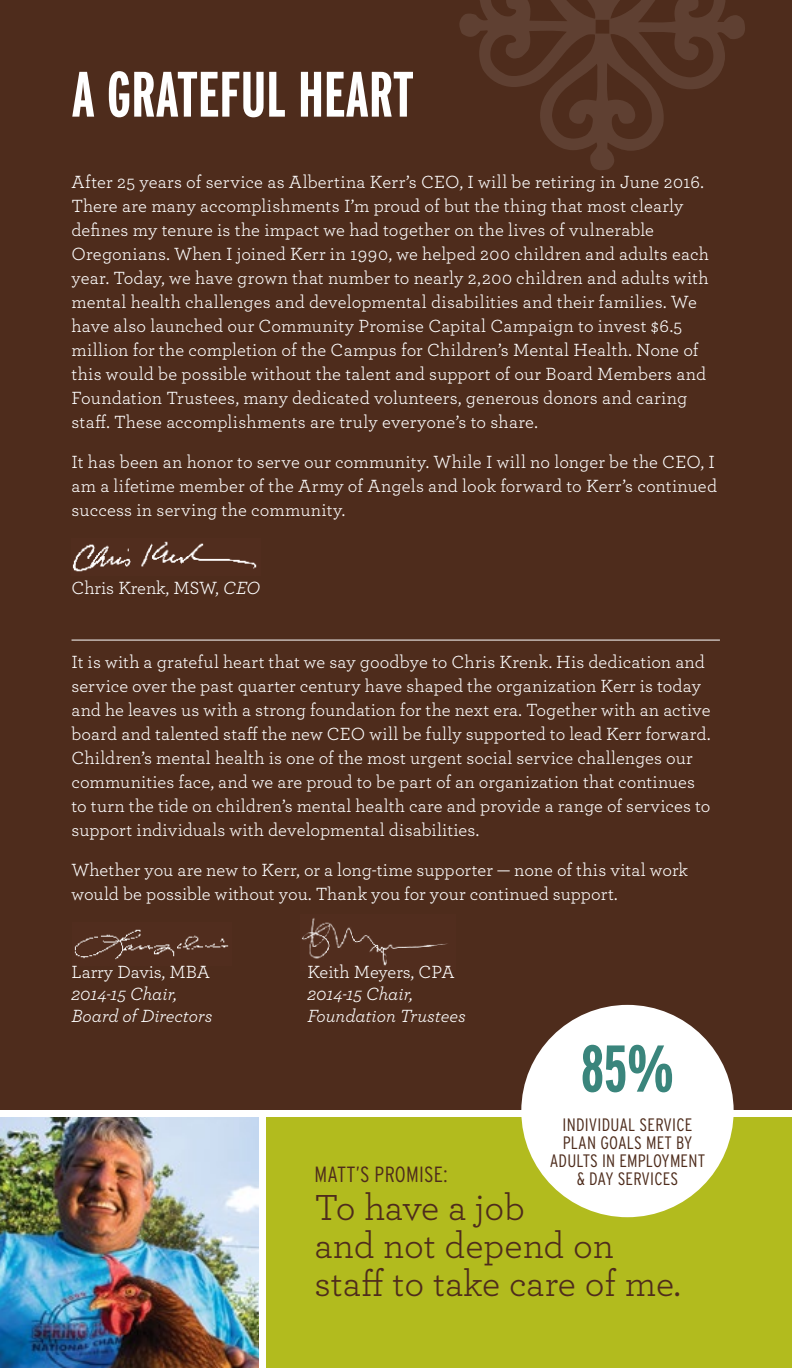
<style>
.page{position:relative;width:792px;height:1368px;background:#fff}
.page>*{position:absolute;margin:0;border:0;box-sizing:border-box;transform-origin:0 0}
.t1{font:700 extra-condensed 66px "Interstate";color:#3a857c}
.t2{font:700 extra-condensed 64px "Interstate";color:#fff}
.t3{font:38px/38px "Archer";color:#4e2c1c}
.t4{font:300 condensed 22px "Interstate";letter-spacing:.01em;color:#4e2c1c}
.t5{font:18.4px/24px "Archer";letter-spacing:.005em;color:#fff}
.t6{font:italic 18.4px "Archer";color:#fff}
.t7{font:300 condensed 18px/18px "Interstate";letter-spacing:.01em;color:#4e2c1c;text-align:center}
.s1{font-style:italic}
</style>
<div class="page">
<div style="left:267px;top:1118px;width:525px;height:250px;background:#b2bb1e"></div>
<div style="left:0;top:0;width:792px;height:1110px;background:#4e2c1c"></div>
<img style="left:0;top:1118px;width:258px;height:250px">
<img style="left:301px;top:918px;width:147px;height:48px">
<img style="left:74px;top:929px;width:155px;height:31px">
<div style="left:522px;top:1006px;width:211px;height:210px;background:#fff;border-radius:50%"></div>
<svg style="left:459px;top:0;width:286px;height:170px"></svg>
<hr style="left:72px;top:640px;width:648px;height:1px;background:#fff">
<img style="left:72px;top:541px;width:185px;height:31px">
<h2 class="t2" style="left:71px;top:59px;width:344px">A GRATEFUL HEART</h2>
<p class="t5" style="left:71px;top:169px;width:639px">After 25 years of service as Albertina Kerr’s CEO, I will be retiring in June 2016.<br>There are many accomplishments I’m proud of but the thing that most clearly defines my tenure is the impact we had together on the lives of vulnerable Oregonians. When I joined Kerr in 1990, we helped 200 children and adults each year. Today, we have grown that number to nearly 2,200 children and adults with mental health challenges and developmental disabilities and their families. We have also launched our Community Promise Capital Campaign to invest $6.5 million for the completion of the Campus for Children’s Mental Health. None of this would be possible without the talent and support of our Board Members and Foundation Trustees, many dedicated volunteers, generous donors and caring staff. These accomplishments are truly everyone’s to share.</p>
<p class="t5" style="left:71px;top:449px;width:647px;text-align:justify">It has been an honor to serve our community. While I will no longer be the CEO, I am a lifetime member of the Army of Angels and look forward to Kerr’s continued success in serving the community.</p>
<p class="t5" style="left:71px;top:575px;width:190px">Chris Krenk, MSW, <span class="s1">CEO</span></p>
<p class="t5" style="left:71px;top:649px;width:641px">It is with a grateful heart that we say goodbye to Chris Krenk. His dedication and service over the past quarter century have shaped the organization Kerr is today and he leaves us with a strong foundation for the next era. Together with an active board and talented staff the new CEO will be fully supported to lead Kerr forward.<br>Children’s mental health is one of the most urgent social service challenges our communities face, and we are proud to be part of an organization that continues to turn the tide on children’s mental health care and provide a range of services to support individuals with developmental disabilities.</p>
<p class="t5" style="left:71px;top:857px;width:618px">Whether you are new to Kerr, or a long-time supporter — none of this vital work would be possible without you. Thank you for your continued support.</p>
<p class="t5" style="left:71px;top:959px;width:140px">Larry Davis, MBA</p>
<p class="t5" style="left:307px;top:959px;width:149px">Keith Meyers, CPA</p>
<p class="t6" style="left:71px;top:981px;width:107px">2014-15 Chair,</p>
<p class="t6" style="left:307px;top:981px;width:107px">2014-15 Chair,</p>
<p class="t6" style="left:71px;top:1003px;width:143px">Board of Directors</p>
<p class="t6" style="left:307px;top:1003px;width:160px">Foundation Trustees</p>
<h1 class="t1" style="left:581px;top:1032px;width:95px">85%</h1>
<p class="t7" style="left:550px;top:1116px;width:157px">INDIVIDUAL SERVICE<br>PLAN GOALS MET BY<br>ADULTS IN EMPLOYMENT &amp; DAY SERVICES</p>
<p class="t4" style="left:314px;top:1162px;width:135px">MATT’S PROMISE:</p>
<h3 class="t3" style="left:314px;top:1187px;width:368px">To have a job<br>and not depend on staff to take care of me.</h3>
</div>
